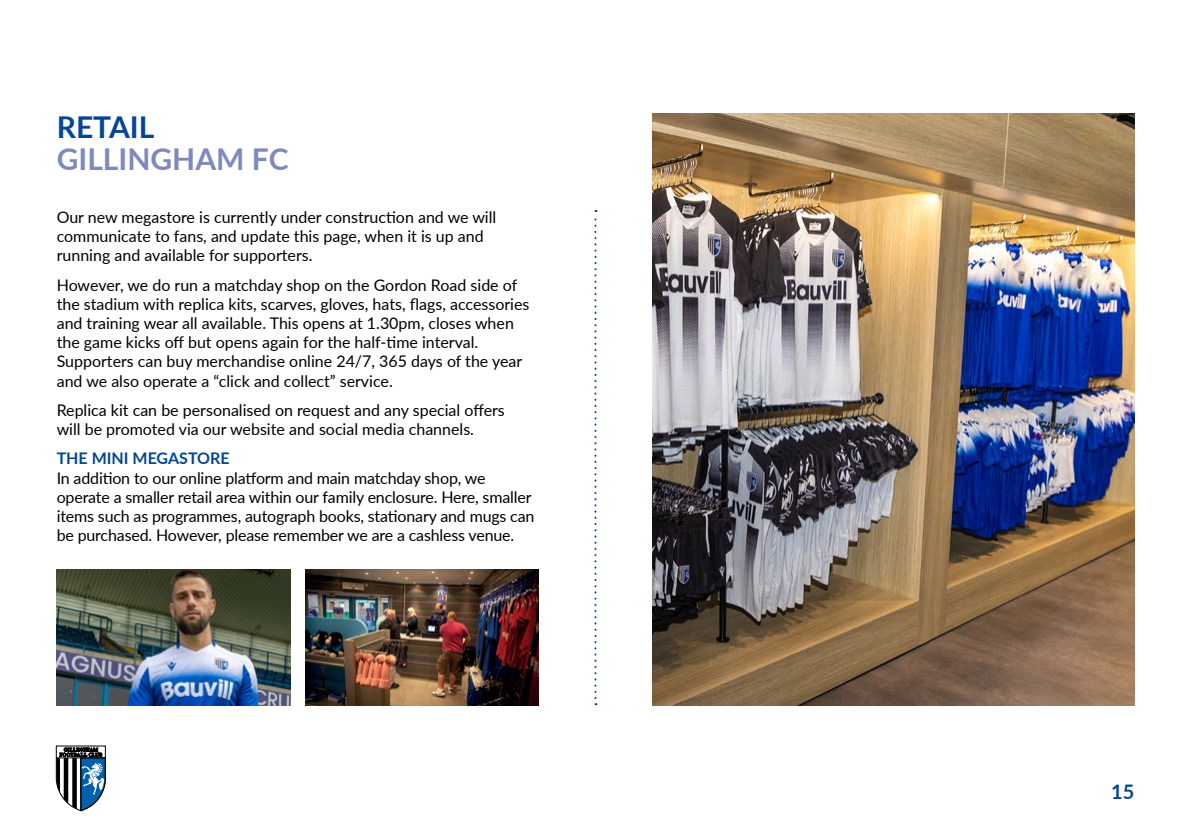
<style>
.page{position:relative;width:1191px;height:840px;background:#fff}
.page>*{position:absolute;margin:0;border:0;box-sizing:border-box;transform-origin:0 0}
.t1{font:700 30px "Lato";color:#7e89be}
.t2{font:700 30px "Lato";color:#034694}
.t3{font:700 20px "Lato";color:#034694}
.t4{font:16px/19.2px "Lato";color:#000}
.t5{font:700 16px "Lato";color:#034694}
</style>
<div class="page">
<img style="left:652px;top:113px;width:482px;height:591px">
<svg style="left:594px;top:210px;width:2px;height:494px"></svg>
<img style="left:57px;top:569px;width:233px;height:135px">
<img style="left:305px;top:569px;width:234px;height:135px">
<svg style="left:55px;top:745px;width:51px;height:66px"></svg>
<h1 class="t2" style="left:57px;top:105px;width:99px">RETAIL</h1>
<h1 class="t1" style="left:57px;top:137px;width:233px">GILLINGHAM FC</h1>
<p class="t4" style="left:57px;top:207px;width:441px">Our new megastore is currently under construction and we will communicate to fans, and update this page, when it is up and running and available for supporters.</p>
<p class="t4" style="left:57px;top:274px;width:474px">However, we do run a matchday shop on the Gordon Road side of the stadium with replica kits, scarves, gloves, hats, flags, accessories and training wear all available. This opens at 1.30pm, closes when the game kicks off but opens again for the half-time interval.<br>Supporters can buy merchandise online 24/7, 365 days of the year and we also operate a “click and collect” service.</p>
<p class="t4" style="left:57px;top:399px;width:450px">Replica kit can be personalised on request and any special offers will be promoted via our website and social media channels.</p>
<p class="t5" style="left:57px;top:446px;width:174px">THE MINI MEGASTORE</p>
<p class="t4" style="left:57px;top:467px;width:479px">In addition to our online platform and main matchday shop, we operate a smaller retail area within our family enclosure. Here, smaller items such as programmes, autograph books, stationary and mugs can be purchased. However, please remember we are a cashless venue.</p>
<p class="t3" style="left:1111px;top:776px;width:25px">15</p>
</div>
